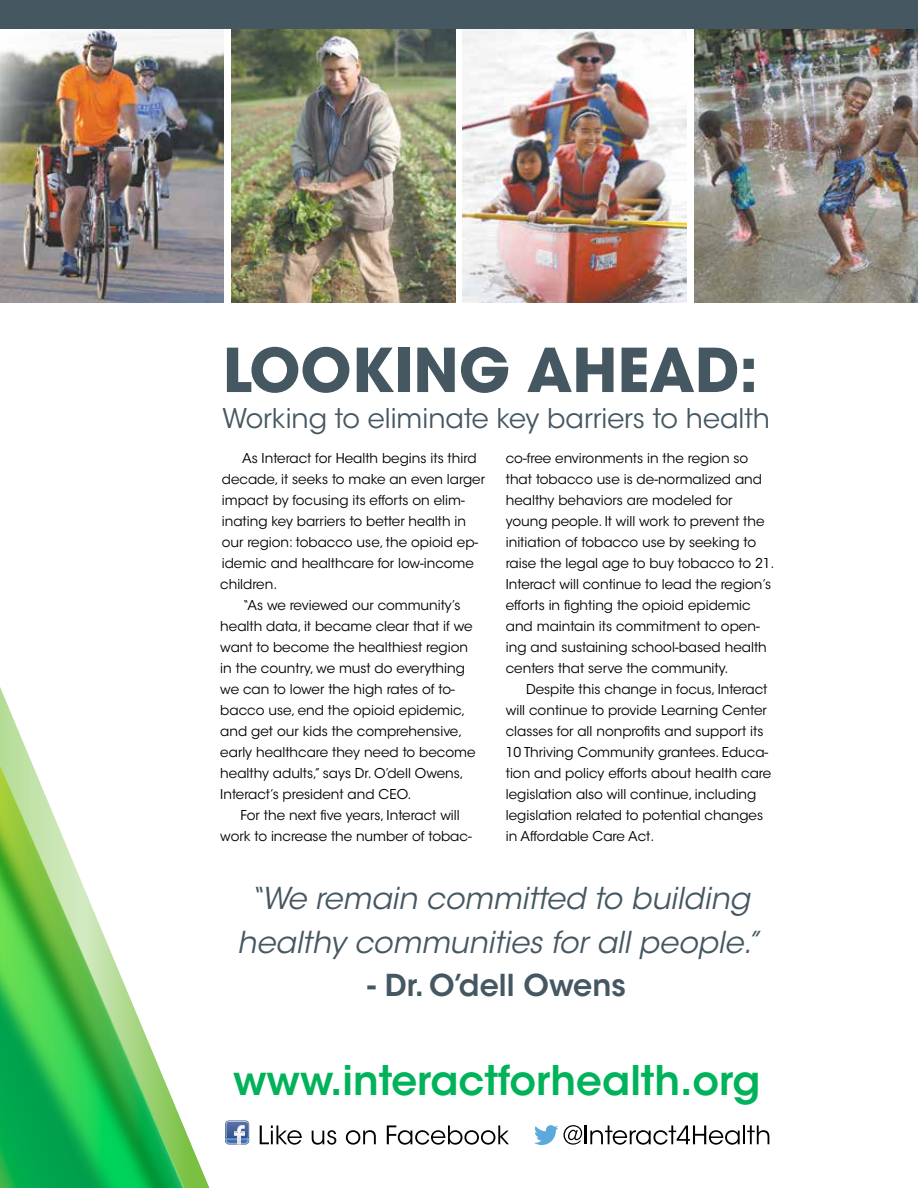
<style>
.page{position:relative;width:918px;height:1188px;background:#fff}
.page>*{position:absolute;margin:0;border:0;box-sizing:border-box;transform-origin:0 0}
.t1{font:700 60px "ITC Avant Garde Std";color:#455761}
.t2{font:600 40.5px "ITC Avant Garde Std";color:#00b259}
.t3{font:italic 30px/43.5px "ITC Avant Garde Std";color:#455761;text-align:center}
.t4{font:600 30px "ITC Avant Garde Std";color:#455761}
.t5{font:27px "ITC Avant Garde Std";color:#455761}
.t6{font:13.5px/21px "ITC Avant Garde Std";color:#000}
</style>
<div class="page">
<img style="left:0;top:28px;width:224px;height:274px">
<img style="left:231px;top:28px;width:224px;height:274px">
<img style="left:463px;top:28px;width:224px;height:274px">
<img style="left:694px;top:28px;width:224px;height:274px">
<svg style="left:0;top:687px;width:210px;height:501px"></svg>
<img style="left:0;top:765px;width:185px;height:423px">
<div style="left:0;top:0;width:918px;height:28px;background:#455761"></div>
<svg style="left:534px;top:1125px;width:235px;height:20px"></svg>
<svg style="left:260px;top:1125px;width:42px;height:20px"></svg>
<svg style="left:312px;top:1130px;width:24px;height:15px"></svg>
<svg style="left:346px;top:1130px;width:30px;height:15px"></svg>
<svg style="left:387px;top:1125px;width:122px;height:20px"></svg>
<svg style="left:225px;top:1120px;width:24px;height:25px"></svg>
<img style="left:226px;top:1121px;width:22px;height:4px">
<h1 class="t1" style="left:223px;top:331px;width:537px">LOOKING AHEAD:</h1>
<h3 class="t5" style="left:223px;top:402px;width:549px">Working to eliminate key barriers to health</h3>
<p class="t6" style="left:242px;top:448px;width:236px">As Interact for Health begins its third</p>
<p class="t6" style="left:222px;top:469px;width:265px">decade, it seeks to make an even larger</p>
<p class="t6" style="left:222px;top:490px;width:244px">impact by focusing its efforts on elim-</p>
<p class="t6" style="left:222px;top:511px;width:246px">inating key barriers to better health in</p>
<p class="t6" style="left:222px;top:532px;width:258px">our region: tobacco use, the opioid ep-</p>
<p class="t6" style="left:222px;top:553px;width:254px">idemic and healthcare for low-income</p>
<p class="t6" style="left:220px;top:574px;width:58px">children.</p>
<p class="t6" style="left:243px;top:595px;width:219px">“As we reviewed our community’s</p>
<p class="t6" style="left:220px;top:616px;width:254px">health data, it became clear that if we</p>
<p class="t6" style="left:220px;top:637px;width:249px">want to become the healthiest region</p>
<p class="t6" style="left:220px;top:658px;width:246px">in the country, we must do everything</p>
<p class="t6" style="left:220px;top:679px;width:236px">we can to lower the high rates of to-</p>
<p class="t6" style="left:220px;top:700px;width:247px">bacco use, end the opioid epidemic,</p>
<p class="t6" style="left:220px;top:721px;width:243px">and get our kids the comprehensive,</p>
<p class="t6" style="left:220px;top:742px;width:257px">early healthcare they need to become</p>
<p class="t6" style="left:220px;top:763px;width:245px">healthy adults,” says Dr. O’dell Owens,</p>
<p class="t6" style="left:220px;top:784px;width:193px">Interact’s president and CEO.</p>
<p class="t6" style="left:241px;top:805px;width:221px">For the next five years, Interact will</p>
<p class="t6" style="left:220px;top:826px;width:253px">work to increase the number of tobac-</p>
<p class="t6" style="left:506px;top:448px;width:270px">co-free environments in the region so that tobacco use is de-normalized and healthy behaviors are modeled for young people. It will work to prevent the initiation of tobacco use by seeking to raise the legal age to buy tobacco to 21.<br>Interact will continue to lead the region’s efforts in fighting the opioid epidemic and maintain its commitment to open&shy;ing and sustaining school-based health centers that serve the community.</p>
<p class="t6" style="left:506px;top:679px;width:267px;text-indent:20px">Despite this change in focus, Interact will continue to provide Learning Center classes for all nonprofits and support its 10 Thriving Community grantees. Educa&shy;tion and policy efforts about health care legislation also will continue, including legislation related to potential changes in Affordable Care Act.</p>
<h3 class="t3" style="left:237px;top:877px;width:524px">“We remain committed to building healthy communities for all people.”</h3>
<h3 class="t4" style="left:368px;top:966px;width:260px">- Dr. O’dell Owens</h3>
<h2 class="t2" style="left:233px;top:1055px;width:529px">www.interactforhealth.org</h2>
</div>
